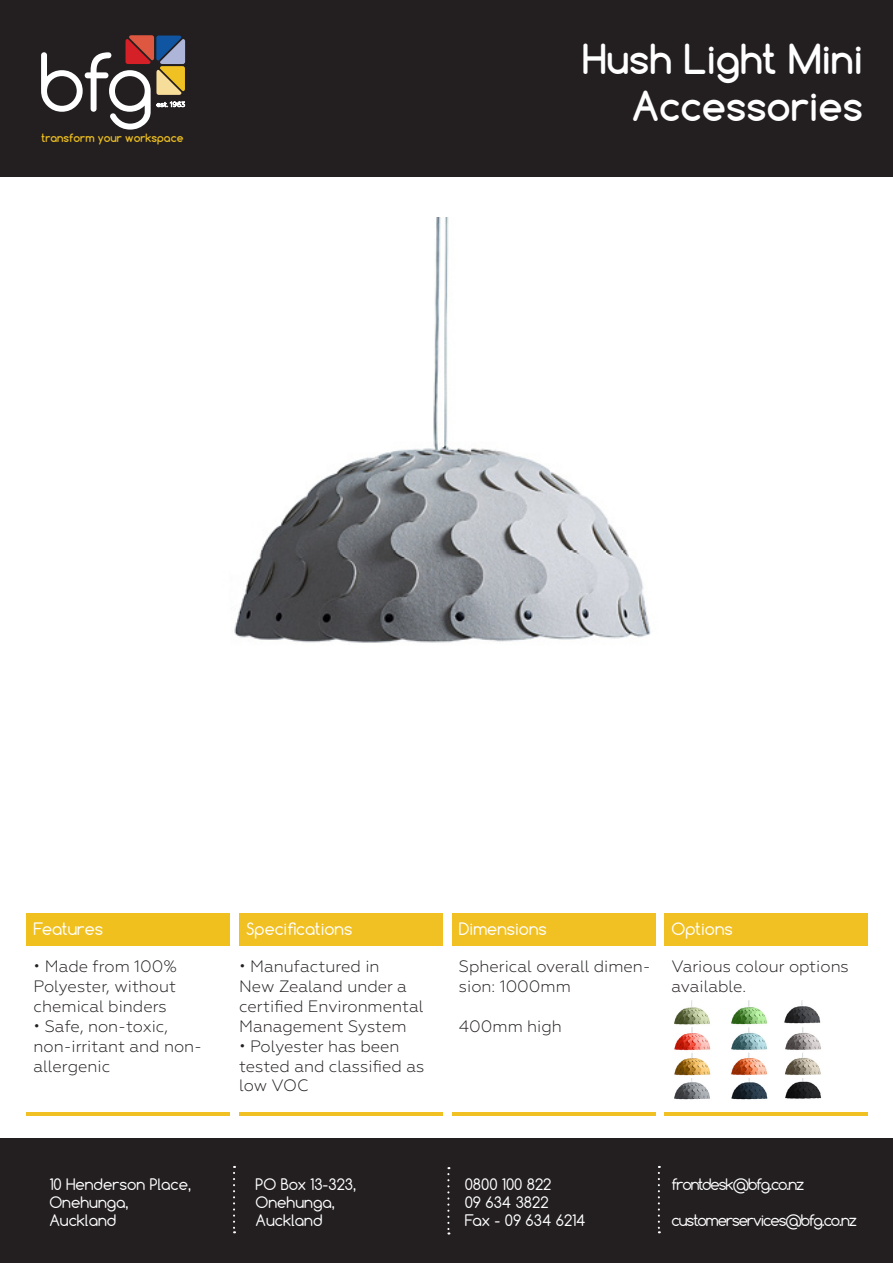
<style>
.page{position:relative;width:893px;height:1263px;background:#fff}
.page>*{position:absolute;margin:0;border:0;box-sizing:border-box;transform-origin:0 0}
.t1{font:700 39px "Comfortaa";color:#fff}
.t2{font:300 16.5px/19.8px "Geometria";color:#231f20}
.t3{font:16.2px "Comfortaa";color:#fff}
.t4{font:15px "Comfortaa";color:#fff}
.t5{font:15px "Comfortaa";letter-spacing:-.07em;color:#fff}
.t6{font:700 10.8px "Comfortaa";color:#eec021}
</style>
<div class="page">
<div style="left:26px;top:913px;width:204px;height:32px;background:#f0c01f"></div>
<img style="left:674px;top:1000px;width:148px;height:100px">
<div style="left:239px;top:913px;width:204px;height:32px;background:#f1c022"></div>
<div style="left:452px;top:913px;width:203px;height:32px;background:#f1c022"></div>
<div style="left:664px;top:913px;width:204px;height:32px;background:#f1c022"></div>
<hr style="left:26px;top:1112px;width:204px;height:4px;background:#f1c022">
<hr style="left:239px;top:1112px;width:204px;height:4px;background:#f1c022">
<hr style="left:452px;top:1112px;width:203px;height:4px;background:#f1c022">
<hr style="left:664px;top:1112px;width:204px;height:4px;background:#f1c022">
<div style="left:0;top:1139px;width:893px;height:124px;background:#231f20"></div>
<svg style="left:233px;top:1166px;width:2px;height:67px"></svg>
<svg style="left:447px;top:1167px;width:2px;height:67px"></svg>
<svg style="left:658px;top:1166px;width:2px;height:67px"></svg>
<div style="left:0;top:0;width:893px;height:176px;background:#231f20"></div>
<svg style="left:41px;top:35px;width:144px;height:95px"></svg>
<img style="left:234px;top:217px;width:417px;height:426px">
<p class="t6" style="left:41px;top:131px;width:144px">transform your workspace</p>
<p class="t1" style="left:582px;top:35px;width:282px">Hush Light Mini</p>
<p class="t1" style="left:632px;top:82px;width:233px">Accessories</p>
<p class="t3" style="left:34px;top:918px;width:71px">Features</p>
<p class="t3" style="left:246px;top:918px;width:108px">Specifications</p>
<p class="t3" style="left:459px;top:918px;width:89px">Dimensions</p>
<p class="t3" style="left:672px;top:918px;width:63px">Options</p>
<p class="t2" style="left:34px;top:957px;width:145px;text-align:justify">• Made from 100% Polyester, without chemical binders</p>
<p class="t2" style="left:34px;top:1016px;width:170px">• Safe, non-toxic, non-irritant and non&shy;allergenic</p>
<p class="t2" style="left:459px;top:957px;width:193px">Spherical overall dimen&shy;sion: 1000mm</p>
<p class="t2" style="left:459px;top:1016px;width:104px">400mm high</p>
<p class="t2" style="left:239px;top:957px;width:186px">• Manufactured in<br>New Zealand under a certified Environmental<br>Management System</p>
<p class="t2" style="left:239px;top:1036px;width:187px">• Polyester has been tested and classified as low VOC</p>
<p class="t2" style="left:672px;top:957px;width:179px">Various colour options available.</p>
<p class="t4" style="left:49px;top:1174px;width:143px">10 Henderson Place,</p>
<p class="t4" style="left:49px;top:1192px;width:81px">Onehunga,</p>
<p class="t4" style="left:49px;top:1210px;width:68px">Auckland</p>
<p class="t4" style="left:256px;top:1174px;width:102px">PO Box 13-323,</p>
<p class="t4" style="left:256px;top:1192px;width:81px">Onehunga,</p>
<p class="t4" style="left:256px;top:1210px;width:68px">Auckland</p>
<p class="t4" style="left:465px;top:1174px;width:88px">0800 100 822</p>
<p class="t4" style="left:465px;top:1192px;width:85px">09 634 3822</p>
<p class="t4" style="left:465px;top:1210px;width:122px">Fax - 09 634 6214</p>
<p class="t5" style="left:672px;top:1174px;width:134px">frontdesk@bfg.co.nz</p>
<p class="t5" style="left:672px;top:1210px;width:187px">customerservices@bfg.co.nz</p>
</div>
